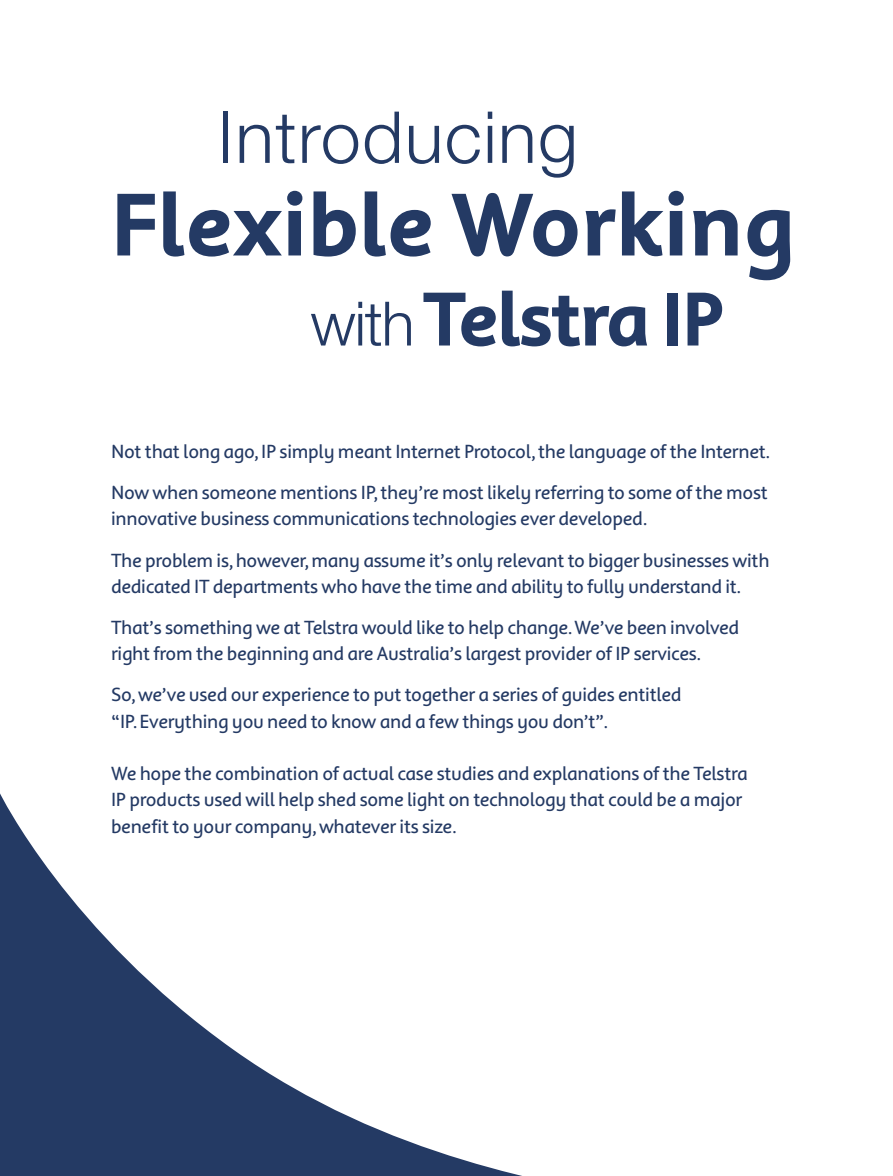
<style>
.page{position:relative;width:893px;height:1176px;background:#fff}
.page>*{position:absolute;margin:0;border:0;box-sizing:border-box;transform-origin:0 0}
.t1{font:700 98px "Harmony Text";color:#243a64}
.t2{font:700 84px "Harmony Text";letter-spacing:-.02em;color:#243a64}
.t3{font:300 71.75px "Helvetica Neue";letter-spacing:.02em;color:#243a64}
.t4{font:21px/26.2px "Harmony Text";letter-spacing:-.02em;color:#243a64}
.s1{font-family:"Helvetica Neue";font-weight:300;font-size:61.25px}
</style>
<div class="page">
<svg style="left:0;top:793px;width:522px;height:383px"></svg>
<p class="t3" style="left:218px;top:93px;width:361px">Introducing</p>
<p class="t1" style="left:111px;top:172px;width:685px">Flexible Working</p>
<p class="t2" style="left:310px;top:274px;width:415px"><span class="s1">with</span> Telstra IP</p>
<p class="t4" style="left:111px;top:439px;width:661px">Not that long ago, IP simply meant Internet Protocol, the language of the Internet.</p>
<p class="t4" style="left:111px;top:480px;width:658px">Now when someone mentions IP, they’re most likely referring to some of the most innovative business communications technologies ever developed.</p>
<p class="t4" style="left:111px;top:547px;width:660px">The problem is, however, many assume it’s only relevant to bigger businesses with dedicated IT departments who have the time and ability to fully understand it.</p>
<p class="t4" style="left:111px;top:614px;width:630px">That’s something we at Telstra would like to help change. We’ve been involved right from the beginning and are Australia’s largest provider of IP services.</p>
<p class="t4" style="left:111px;top:682px;width:572px">So, we’ve used our experience to put together a series of guides entitled “IP. Everything you need to know and a few things you don’t”.</p>
<p class="t4" style="left:111px;top:761px;width:638px">We hope the combination of actual case studies and explanations of the Telstra<br>IP products used will help shed some light on technology that could be a major benefit to your company, whatever its size.</p>
</div>
